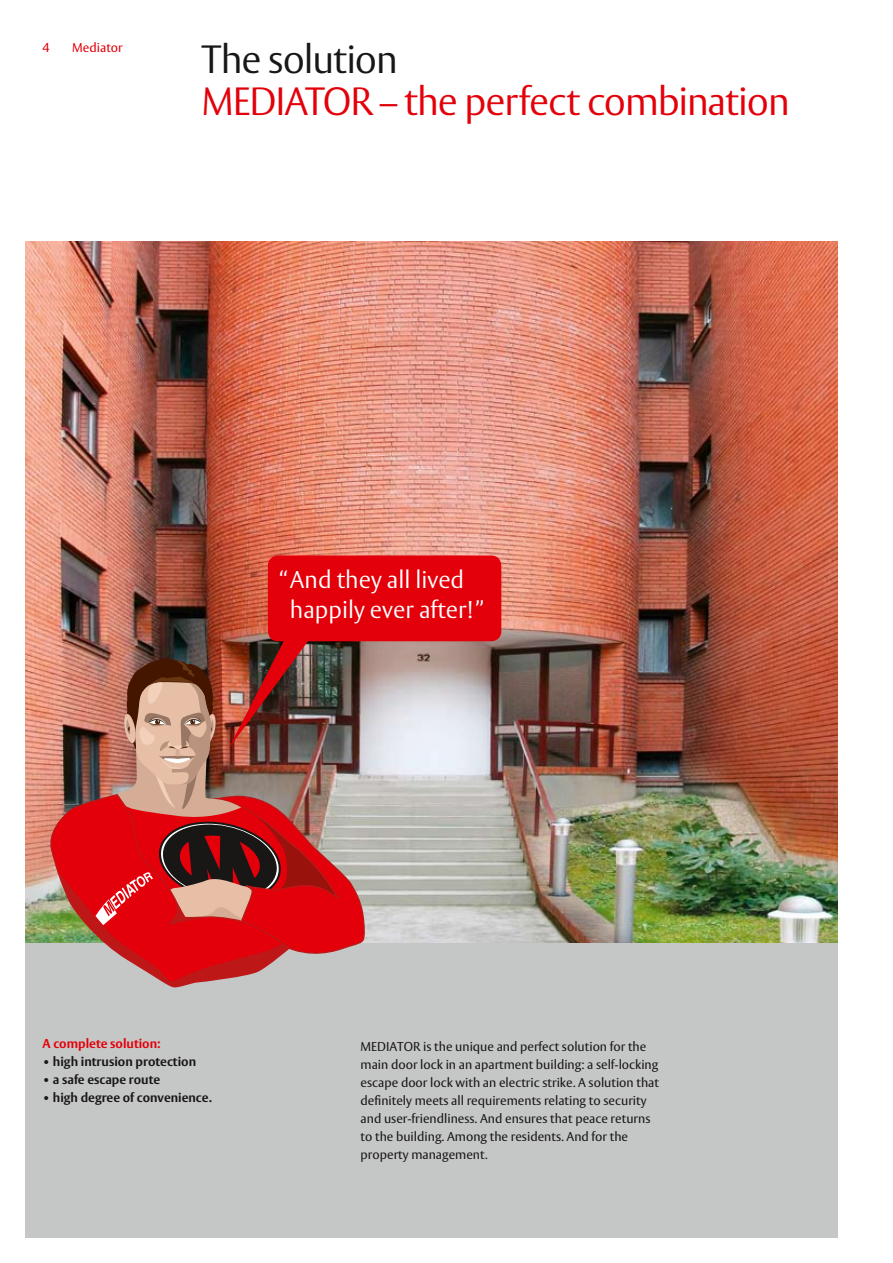
<style>
.page{position:relative;width:893px;height:1263px;background:#fff}
.page>*{position:absolute;margin:0;border:0;box-sizing:border-box;transform-origin:0 0}
.t1{font:300 39px "ASSA Vesta";letter-spacing:-.03em;color:#e3000a}
.t2{font:300 39px "ASSA Vesta";letter-spacing:-.025em;color:#181716}
.t3{font:300 24px/30px "ASSA Vesta";color:#fff}
.t4{font:12.75px/18px "ASSA Vesta";color:#181716}
.t5{font:700 12.75px "ASSA Vesta";color:#181716}
.t6{font:700 12.75px "ASSA Vesta";color:#e3000a}
.t7{font:12.75px "ASSA Vesta";color:#e3000a}
</style>
<div class="page">
<img style="left:26px;top:242px;width:812px;height:701px">
<div style="left:26px;top:943px;width:812px;height:294px;background:#c5c6c6"></div>
<div style="left:268px;top:555px;width:233px;height:86px;background:#e3000a;border-radius:10px"></div>
<img style="left:50px;top:635px;width:315px;height:352px">
<p class="t7" style="left:72px;top:40px;width:52px">Mediator</p>
<h1 class="t2" style="left:202px;top:36px;width:198px">The solution</h1>
<h1 class="t1" style="left:202px;top:78px;width:590px">MEDIATOR – the perfect combination</h1>
<h2 class="t3" style="left:290px;top:566px;width:195px;text-indent:-10px">“And they all lived happily ever after!”</h2>
<p class="t6" style="left:43px;top:1036px;width:120px">A complete solution:</p>
<p class="t5" style="left:43px;top:1054px;width:155px">• high intrusion protection</p>
<p class="t5" style="left:43px;top:1072px;width:119px">• a safe escape route</p>
<p class="t5" style="left:43px;top:1090px;width:171px">• high degree of convenience.</p>
<p class="t4" style="left:361px;top:1038px;width:300px">MEDIATOR is the unique and perfect solution for the main door lock in an apartment building: a self-locking escape door lock with an electric strike. A solution that definitely meets all requirements relating to security and user-friendliness. And ensures that peace returns to the building. Among the residents. And for the property management.</p>
</div>
